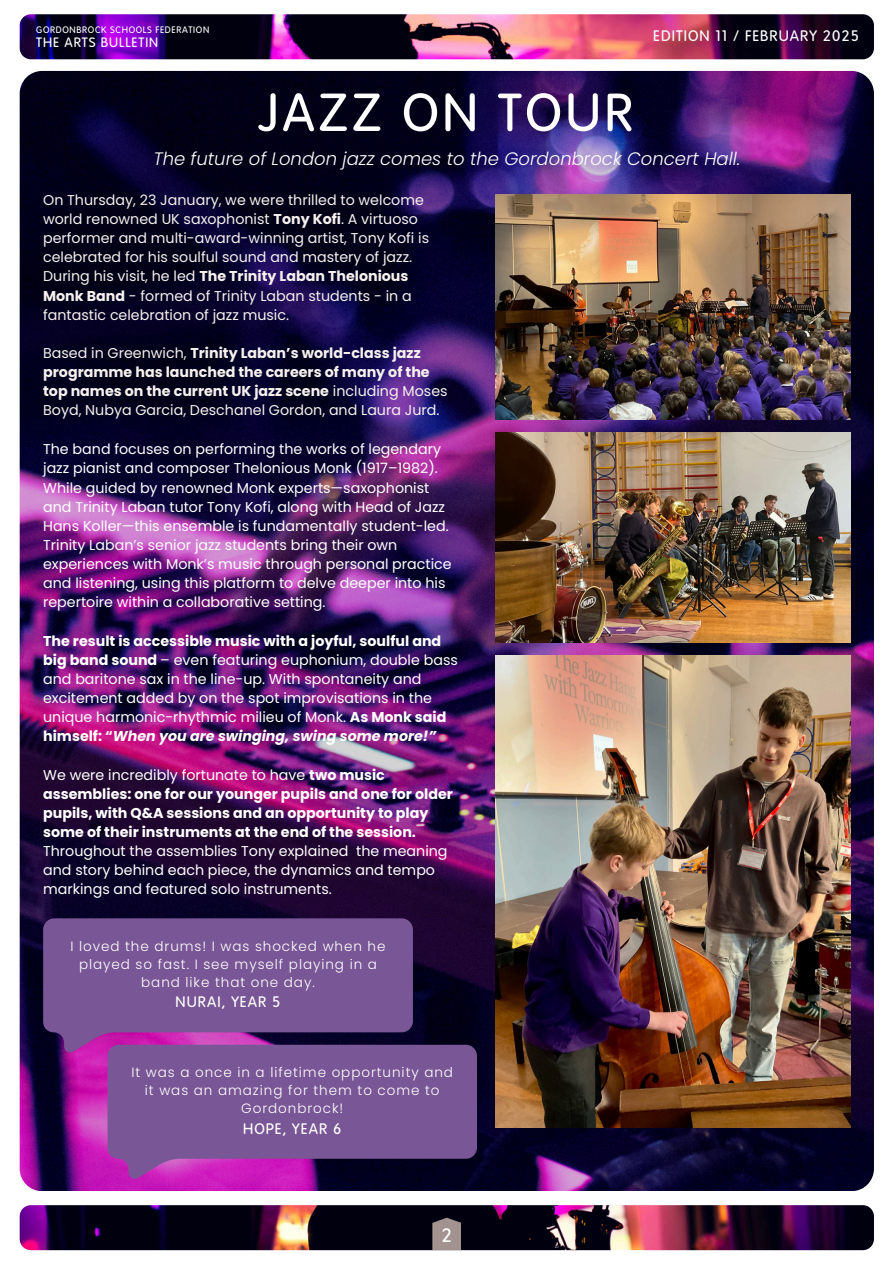
<style>
.page{position:relative;width:894px;height:1264px;background:#fff}
.page>*{position:absolute;margin:0;border:0;box-sizing:border-box;transform-origin:0 0}
.t1{font:52.5px "Tate";letter-spacing:.07em;color:#fff}
.t2{font:19.05px "Tate";color:#fff}
.t3{font:italic 300 18px "Poppins";color:#fff}
.t4{font:15px "Tate";letter-spacing:.07em;color:#fff}
.t5{font:14.25px/19.2px "Poppins";color:#fff}
.t6{font:14.25px/19.2px "Poppins";color:#f7f1ee}
.t7{font:700 14.25px/19.2px "Poppins";color:#f7f1ee}
.t8{font:300 13.5px/18px "Poppins";letter-spacing:.07em;color:#fff;text-align:center}
.t9{font:13.35px "Tate";letter-spacing:.07em;color:#fff}
.t10{font:9.3px "Tate";letter-spacing:.07em;color:#fff}
.s1{font-weight:700}
.s2{font-weight:400}
.s3{font-weight:700;font-style:italic}
</style>
<div class="page">
<img style="left:20px;top:14px;width:853px;height:45px">
<img style="left:20px;top:1205px;width:853px;height:45px">
<svg style="left:432px;top:1217px;width:29px;height:33px"></svg>
<img style="left:20px;top:71px;width:853px;height:1119px;border-radius:22px">
<svg style="left:107px;top:1044px;width:370px;height:134px;background:#764c8f"></svg>
<svg style="left:43px;top:918px;width:370px;height:134px;background:#774f90"></svg>
<img style="left:495px;top:655px;width:354px;height:472px">
<img style="left:495px;top:194px;width:354px;height:225px">
<img style="left:495px;top:432px;width:354px;height:210px">
<h5 class="t10" style="left:36px;top:24px;width:174px">GORDONBROCK SCHOOLS FEDERATION</h5>
<h3 class="t9" style="left:36px;top:35px;width:123px">THE ARTS BULLETIN</h3>
<h4 class="t1" style="left:259px;top:82px;width:375px">JAZZ ON TOUR</h4>
<h3 class="t4" style="left:653px;top:27px;width:207px">EDITION 11 / FEBRUARY 2025</h3>
<p class="t4" style="left:662px;top:27px;width:156px">EDITION 8 / OCTOBER</p>
<p class="t4" style="left:850px;top:27px;width:10px">4</p>
<h4 class="t3" style="left:153px;top:146px;width:588px">The future of London jazz comes to the Gordonbrock Concert Hall.</h4>
<p class="t6" style="left:43px;top:190px;width:387px">On Thursday, 23 January, we were thrilled to welcome world renowned UK saxophonist <span class="s1">Tony Kofi</span>. A virtuoso performer and multi-award-winning artist, Tony Kofi is celebrated for his soulful sound and mastery of jazz.<br>During his visit, he led <span class="s1">The Trinity Laban Thelonious Monk Band</span> - formed of Trinity Laban students - in a fantastic celebration of jazz music.</p>
<h4 class="t7" style="left:43px;top:343px;width:406px"><span class="s2">Based in Greenwich,</span> Trinity Laban’s world-class jazz programme has launched the careers of many of the top names on the current UK jazz scene <span class="s2">including Moses Boyd, Nubya Garcia, Deschanel Gordon, and Laura Jurd.</span></h4>
<h4 class="t5" style="left:43px;top:439px;width:410px">The band focuses on performing the works of legendary jazz pianist and composer Thelonious Monk (1917–1982).<br>While guided by renowned Monk experts—saxophonist and Trinity Laban tutor Tony Kofi, along with Head of Jazz Hans Koller—this ensemble is fundamentally student-led.<br>Trinity Laban’s senior jazz students bring their own experiences with Monk’s music through personal practice and listening, using this platform to delve deeper into his repertoire within a collaborative setting.</h4>
<h4 class="t5" style="left:43px;top:631px;width:416px"><span class="s1">The result is accessible music with a joyful, soulful and big band sound</span> – even featuring euphonium, double bass and baritone sax in the line-up. With spontaneity and excitement added by on the spot improvisations in the unique harmonic-rhythmic milieu of Monk. <span class="s1">As Monk said himself: “</span><span class="s3">When you are swinging, swing some more!”</span></h4>
<h4 class="t5" style="left:43px;top:765px;width:411px">We were incredibly fortunate to have <span class="s1">two music assemblies: one for our younger pupils and one for older pupils, with Q&amp;A sessions and an opportunity to play some of their instruments at the end of the session.<br></span>Throughout the assemblies Tony explained the meaning and story behind each piece, the dynamics and tempo markings and featured solo instruments.</h4>
<h4 class="t8" style="left:70px;top:937px;width:316px">I loved the drums! I was shocked when he played so fast. I see myself playing in a band like that one day.</h4>
<h4 class="t4" style="left:175px;top:993px;width:106px">NURAI, YEAR 5</h4>
<h2 class="t8" style="left:131px;top:1063px;width:323px">It was a once in a lifetime opportunity and it was an amazing for them to come to<br>Gordonbrock!</h2>
<h2 class="t4" style="left:243px;top:1119px;width:100px">HOPE, YEAR 6</h2>
<h1 class="t2" style="left:441px;top:1224px;width:12px">2</h1>
</div>
